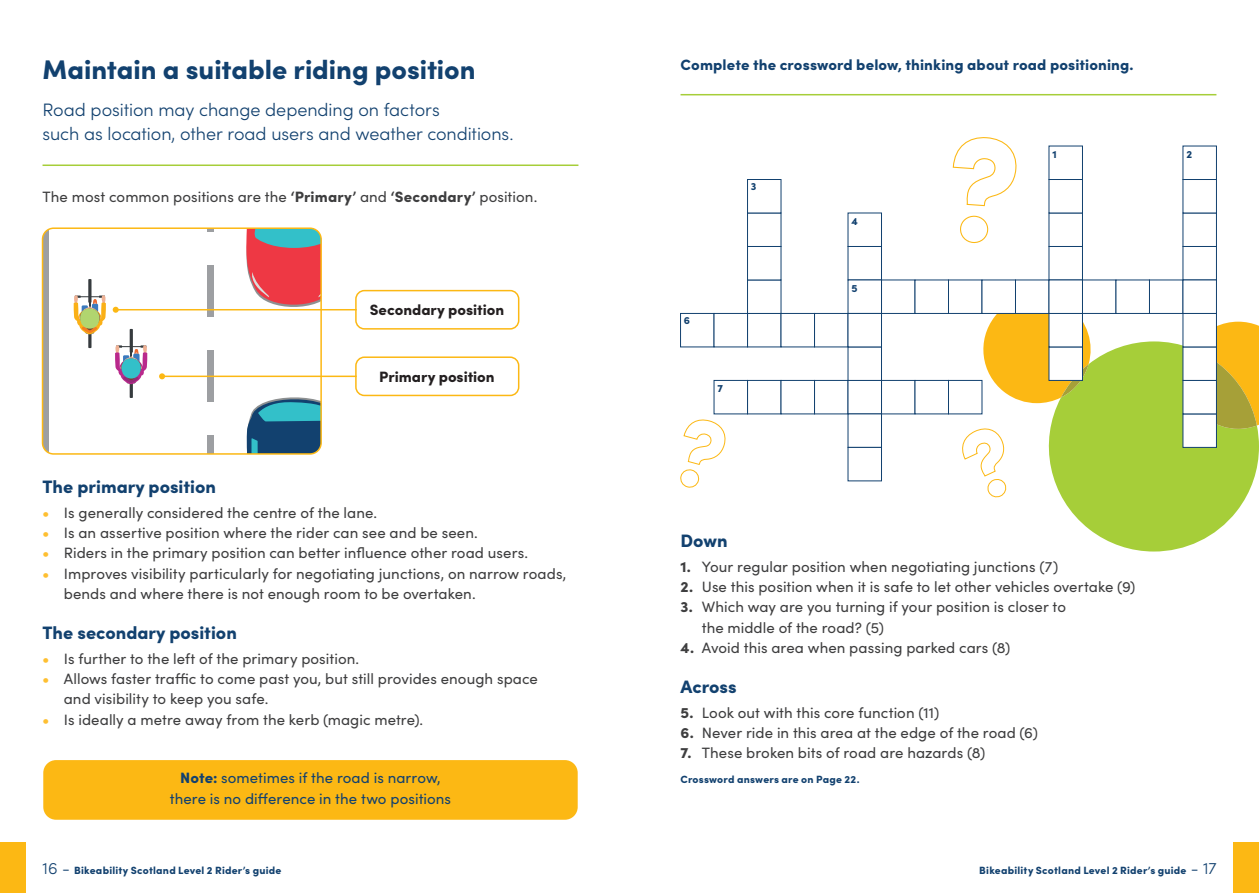
<style>
.page{position:relative;width:1259px;height:893px;background:#fff}
.page>*{position:absolute;margin:0;border:0;box-sizing:border-box;transform-origin:0 0}
.t1{font:900 27px "Sofia Pro";color:#12416f}
.t2{font:300 18px/24px "Sofia Pro";letter-spacing:-.005em;color:#12416f}
.t3{font:900 18px "Sofia Pro";color:#12416f}
.t4{font:15px/20.2px "Sofia Pro";letter-spacing:.005em;color:#3e3e3f}
.t5{font:15px/21px "Sofia Pro";letter-spacing:.005em;color:#12416f;text-align:center}
.t6{font:900 15px "Sofia Pro";letter-spacing:.01em;color:#12416f}
.t7{font:900 15px "Sofia Pro";color:#231f20}
.t8{font:900 10.5px "Sofia Pro";letter-spacing:.02em;color:#12416f}
.s1{font-weight:900}
.s2{font-weight:900;color:#febf31}
.s3{font-weight:300;font-size:16.5px}
</style>
<div class="page">
<svg style="left:1037px;top:341px;width:222px;height:210px;fill:#a6ce39"></svg>
<svg style="left:1178px;top:322px;width:81px;height:107px;background:#d3b12c"></svg>
<svg style="left:976px;top:314px;width:118px;height:89px"></svg>
<div style="left:0;top:842px;width:26px;height:51px;background:#fcb814"></div>
<div style="left:1233px;top:842px;width:26px;height:51px;background:#fcb814"></div>
<hr style="left:43px;top:164px;width:535px;height:2px;background:#a6ce39">
<svg style="left:89px;top:231px;width:230px;height:171px"></svg>
<div style="left:207px;top:350px;width:7px;height:51px;background:#9d9fa2"></div>
<div style="left:207px;top:435px;width:7px;height:19px;background:#9d9fa2"></div>
<div style="left:207px;top:265px;width:7px;height:51px;background:#9d9fa2"></div>
<div style="left:43px;top:228px;width:6px;height:226px;background:#9d9fa2"></div>
<hr style="left:130px;top:329px;width:3px;height:24px;background:#363b3e">
<hr style="left:130px;top:374px;width:3px;height:24px;background:#363b3e">
<svg style="left:115px;top:344px;width:33px;height:40px"></svg>
<div style="left:121px;top:358px;width:20px;height:20px;background:#33c0c9;border-radius:50%"></div>
<hr style="left:88px;top:279px;width:3px;height:24px;background:#363b3e">
<hr style="left:88px;top:324px;width:3px;height:24px;background:#363b3e">
<svg style="left:73px;top:295px;width:33px;height:39px"></svg>
<div style="left:80px;top:308px;width:19px;height:21px;background:#b1d56f;border-radius:50%"></div>
<svg style="left:244px;top:391px;width:75px;height:61px"></svg>
<svg style="left:243px;top:230px;width:76px;height:82px;background:#cf727a"></svg>
<div style="left:42px;top:227px;width:280px;height:228px;border:2px solid #fcb814;border-radius:11px"></div>
<hr style="left:680px;top:94px;width:536px;height:1px;background:#a6ce39">
<div style="left:680px;top:313px;width:34px;height:34px;background:#fff;border:1px solid #12416f"></div>
<div style="left:948px;top:380px;width:34px;height:34px;background:#fff;border:1px solid #12416f"></div>
<div style="left:948px;top:280px;width:34px;height:34px;background:#fff;border:1px solid #12416f"></div>
<div style="left:814px;top:313px;width:34px;height:34px;background:#fff;border:1px solid #12416f"></div>
<div style="left:814px;top:380px;width:34px;height:34px;background:#fff;border:1px solid #12416f"></div>
<div style="left:881px;top:380px;width:34px;height:34px;background:#fff;border:1px solid #12416f"></div>
<div style="left:1082px;top:280px;width:34px;height:34px;background:#fff;border:1px solid #12416f"></div>
<div style="left:747px;top:380px;width:34px;height:34px;background:#fff;border:1px solid #12416f"></div>
<div style="left:747px;top:280px;width:34px;height:34px;background:#fff;border:1px solid #12416f"></div>
<div style="left:1182px;top:246px;width:34px;height:34px;background:#fff;border:1px solid #12416f"></div>
<div style="left:1048px;top:246px;width:35px;height:34px;background:#fff;border:1px solid #12416f"></div>
<div style="left:1048px;top:347px;width:35px;height:34px;background:#fff;border:1px solid #12416f"></div>
<div style="left:1182px;top:414px;width:34px;height:34px;background:#fff"></div>
<div style="left:747px;top:246px;width:34px;height:34px;background:#fff;border:1px solid #12416f"></div>
<div style="left:1182px;top:213px;width:34px;height:34px;background:#fff"></div>
<div style="left:1048px;top:213px;width:35px;height:34px;background:#fff;border:1px solid #12416f"></div>
<div style="left:1048px;top:313px;width:35px;height:34px;background:#fff;border:1px solid #12416f"></div>
<div style="left:1182px;top:380px;width:34px;height:34px;background:#fff"></div>
<div style="left:747px;top:213px;width:34px;height:34px;background:#fff;border:1px solid #12416f"></div>
<div style="left:1048px;top:179px;width:35px;height:34px;background:#fff;border:1px solid #12416f"></div>
<div style="left:1182px;top:347px;width:34px;height:34px;background:#fff"></div>
<div style="left:847px;top:246px;width:35px;height:34px;background:#fff;border:1px solid #12416f"></div>
<div style="left:847px;top:380px;width:35px;height:34px;background:#fff;border:1px solid #12416f"></div>
<div style="left:914px;top:380px;width:35px;height:34px;background:#fff;border:1px solid #12416f"></div>
<div style="left:747px;top:179px;width:34px;height:34px;background:#fff;border:1px solid #12416f"></div>
<div style="left:1048px;top:146px;width:35px;height:34px;background:#fff;border:1px solid #12416f"></div>
<div style="left:1182px;top:313px;width:34px;height:34px;background:#fff"></div>
<div style="left:847px;top:213px;width:35px;height:34px;background:#fff;border:1px solid #12416f"></div>
<div style="left:847px;top:347px;width:35px;height:34px;background:#fff;border:1px solid #12416f"></div>
<div style="left:1015px;top:280px;width:34px;height:34px;background:#fff;border:1px solid #12416f"></div>
<div style="left:881px;top:280px;width:34px;height:34px;background:#fff;border:1px solid #12416f"></div>
<div style="left:847px;top:280px;width:35px;height:34px;background:#fff;border:1px solid #12416f"></div>
<div style="left:847px;top:414px;width:35px;height:34px;background:#fff;border:1px solid #12416f"></div>
<div style="left:1149px;top:280px;width:34px;height:34px;background:#fff;border:1px solid #12416f"></div>
<div style="left:713px;top:313px;width:35px;height:34px;background:#fff;border:1px solid #12416f"></div>
<div style="left:713px;top:380px;width:35px;height:34px;background:#fff;border:1px solid #12416f"></div>
<div style="left:981px;top:280px;width:35px;height:34px;background:#fff;border:1px solid #12416f"></div>
<div style="left:847px;top:313px;width:35px;height:34px;background:#fff;border:1px solid #12416f"></div>
<div style="left:847px;top:447px;width:35px;height:34px;background:#fff;border:1px solid #12416f"></div>
<div style="left:1115px;top:280px;width:34px;height:34px;background:#fff;border:1px solid #12416f"></div>
<div style="left:780px;top:313px;width:35px;height:34px;background:#fff;border:1px solid #12416f"></div>
<div style="left:780px;top:380px;width:35px;height:34px;background:#fff;border:1px solid #12416f"></div>
<div style="left:1048px;top:280px;width:35px;height:34px;background:#fff;border:1px solid #12416f"></div>
<div style="left:914px;top:280px;width:35px;height:34px;background:#fff;border:1px solid #12416f"></div>
<div style="left:1182px;top:280px;width:34px;height:34px;background:#fff;border:1px solid #12416f"></div>
<div style="left:43px;top:760px;width:535px;height:60px;background:#fcb814;border-radius:13px"></div>
<div style="left:355px;top:290px;width:164px;height:40px;border:2px solid #fcb814;border-radius:9px"></div>
<div style="left:355px;top:356px;width:164px;height:40px;border:2px solid #fcb814;border-radius:9px"></div>
<hr style="left:116px;top:309px;width:241px;height:1px;background:#fcb814">
<svg style="left:113px;top:307px;width:6px;height:6px"></svg>
<hr style="left:162px;top:376px;width:195px;height:1px;background:#fcb814">
<svg style="left:159px;top:373px;width:6px;height:6px"></svg>
<h1 class="t1" style="left:43px;top:48px;width:434px">Maintain a suitable riding position</h1>
<p class="t2" style="left:43px;top:96px;width:472px">Road position may change depending on factors<br>such as location, other road users and weather conditions.</p>
<p class="t4" style="left:43px;top:185px;width:496px">The most common positions are the <span class="s1">‘Primary’</span> and <span class="s1">‘Secondary’</span> position.</p>
<p class="t7" style="left:370px;top:298px;width:136px">Secondary position</p>
<p class="t7" style="left:379px;top:365px;width:117px">Primary position</p>
<p class="t3" style="left:43px;top:473px;width:175px">The primary position</p>
<p class="t4" style="left:43px;top:502px;width:336px"><span class="s2">•</span> Is generally considered the centre of the lane.</p>
<p class="t4" style="left:43px;top:522px;width:437px"><span class="s2">•</span> Is an assertive position where the rider can see and be seen.</p>
<p class="t4" style="left:43px;top:542px;width:487px"><span class="s2">•</span> Riders in the primary position can better influence other road users.</p>
<p class="t4" style="left:64px;top:562px;width:504px;text-indent:-21px"><span class="s2">•</span> Improves visibility particularly for negotiating junctions, on narrow roads, bends and where there is not enough room to be overtaken.</p>
<p class="t3" style="left:43px;top:619px;width:196px">The secondary position</p>
<p class="t4" style="left:43px;top:648px;width:318px"><span class="s2">•</span> Is further to the left of the primary position.</p>
<p class="t4" style="left:64px;top:668px;width:476px;text-indent:-21px"><span class="s2">•</span> Allows faster traffic to come past you, but still provides enough space and visibility to keep you safe.</p>
<p class="t4" style="left:43px;top:708px;width:382px"><span class="s2">•</span> Is ideally a metre away from the kerb (magic metre).</p>
<p class="t5" style="left:170px;top:766px;width:283px"><span class="s1">Note:</span> sometimes if the road is narrow, there is no difference in the two positions</p>
<p class="t6" style="left:680px;top:53px;width:455px">Complete the crossword below, thinking about road positioning.</p>
<p class="t8" style="left:751px;top:178px;width:7px">3</p>
<p class="t8" style="left:684px;top:312px;width:8px">6</p>
<p class="t8" style="left:717px;top:380px;width:7px">7</p>
<p class="t8" style="left:851px;top:213px;width:8px">4</p>
<p class="t8" style="left:851px;top:280px;width:8px">5</p>
<p class="t8" style="left:1052px;top:146px;width:6px">1</p>
<p class="t8" style="left:1186px;top:146px;width:7px">2</p>
<p class="t3" style="left:680px;top:527px;width:48px">Down</p>
<p class="t4" style="left:680px;top:556px;width:379px"><span class="s1">1.</span> Your regular position when negotiating junctions (7)</p>
<p class="t4" style="left:680px;top:576px;width:456px"><span class="s1">2.</span> Use this position when it is safe to let other vehicles overtake (9)</p>
<p class="t4" style="left:702px;top:596px;width:366px;text-indent:-21px"><span class="s1">3.</span> Which way are you turning if your position is closer to the middle of the road? (5)</p>
<p class="t4" style="left:680px;top:637px;width:331px"><span class="s1">4.</span> Avoid this area when passing parked cars (8)</p>
<p class="t3" style="left:680px;top:673px;width:58px">Across</p>
<p class="t4" style="left:680px;top:702px;width:260px"><span class="s1">5.</span> Look out with this core function (11)</p>
<p class="t4" style="left:680px;top:722px;width:359px"><span class="s1">6.</span> Never ride in this area at the edge of the road (6)</p>
<p class="t4" style="left:680px;top:742px;width:306px"><span class="s1">7.</span> These broken bits of road are hazards (8)</p>
<p class="t8" style="left:680px;top:771px;width:180px">Crossword answers are on Page 22.</p>
<p class="t8" style="left:43px;top:861px;width:240px"><span class="s3">16 -</span> Bikeability Scotland Level 2 Rider’s guide</p>
<p class="t8" style="left:979px;top:861px;width:239px">Bikeability Scotland Level 2 Rider’s guide <span class="s3">- 17</span></p>
</div>
